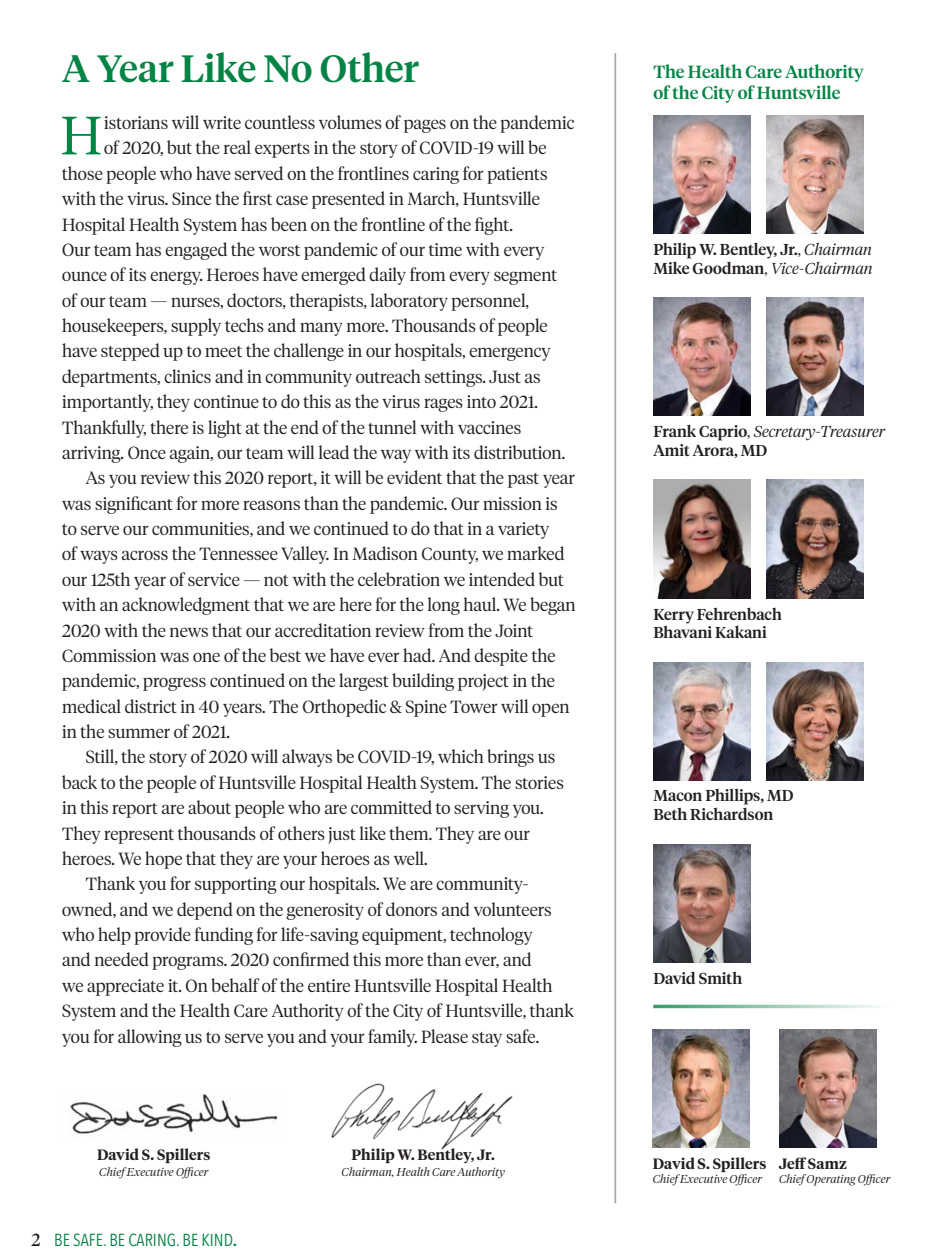
<style>
.page{position:relative;width:945px;height:1260px;background:#fff}
.page>*{position:absolute;margin:0;border:0;box-sizing:border-box;transform-origin:0 0}
.HH_Body_NEW{font:300 53.73px "Tiempos Headline";color:#038445}
.t1{font:500 37.98px "Tiempos Headline";color:#038445}
.HH_Body_2021{font:300 17.5px/25.4px "Tiempos Headline";color:#231f20}
.HH_Body_NEW-2{font:300 17.5px "Tiempos Headline";color:#231f20}
.Heading{font:500 17.5px/21px "Tiempos Headline";color:#038445}
.t2{font:17.32px "Avenir Next Condensed";color:#038445}
.t3{font:500 15.75px "Tiempos Headline";color:#231f20}
.t4{font:italic 300 15.75px "Tiempos Headline";color:#231f20}
.t5{font:600 14.88px "Tiempos Headline";letter-spacing:.01em;color:#231f20}
.t6{font:italic 300 11.38px "Tiempos Headline";letter-spacing:.015em;color:#231f20}
.s1{font-family:"Tiempos Headline";color:#231f20}
.s2{font-family:"Tiempos Headline"}
.s3{font-weight:300}
.s4{font-weight:300;font-style:italic}
.s5{font-weight:500;font-style:normal}
.s6{font-style:normal}
</style>
<div class="page">
<img style="left:70px;top:1094px;width:208px;height:40px">
<img style="left:331px;top:1083px;width:182px;height:67px">
<img style="left:653px;top:1030px;width:97px;height:118px">
<hr style="left:614px;top:53px;width:2px;height:1150px;background:#a8a9ad">
<img style="left:653px;top:115px;width:97px;height:119px">
<img style="left:766px;top:115px;width:97px;height:119px">
<img style="left:653px;top:298px;width:97px;height:118px">
<img style="left:766px;top:298px;width:97px;height:118px">
<img style="left:653px;top:480px;width:97px;height:118px">
<img style="left:766px;top:480px;width:97px;height:118px">
<img style="left:653px;top:662px;width:97px;height:118px">
<img style="left:766px;top:662px;width:97px;height:118px">
<img style="left:653px;top:844px;width:97px;height:119px">
<hr style="left:653px;top:1005px;width:237px;height:3px;background:#038445">
<img style="left:779px;top:1030px;width:97px;height:118px">
<p class="t1" style="left:62px;top:43px;width:358px">A Year Like No Other</p>
<p class="HH_Body_NEW" style="left:61px;top:99px;width:43px">H</p>
<p class="HH_Body_NEW-2" style="left:104px;top:111px;width:472px">istorians will write countless volumes of pages on the pandemic</p>
<p class="HH_Body_NEW-2" style="left:104px;top:136px;width:444px">of 2020, but the real experts in the story of COVID-19 will be</p>
<p class="HH_Body_NEW-2" style="left:62px;top:162px;width:487px">those people who have served on the frontlines caring for patients</p>
<p class="HH_Body_NEW-2" style="left:62px;top:187px;width:479px">with the virus. Since the first case presented in March, Huntsville</p>
<p class="HH_Body_NEW-2" style="left:62px;top:212px;width:452px">Hospital Health System has been on the frontline of the fight.</p>
<p class="HH_Body_NEW-2" style="left:62px;top:238px;width:484px">Our team has engaged the worst pandemic of our time with every</p>
<p class="HH_Body_NEW-2" style="left:62px;top:263px;width:497px">ounce of its energy. Heroes have emerged daily from every segment</p>
<p class="HH_Body_NEW-2" style="left:62px;top:289px;width:468px">of our team — nurses, doctors, therapists, laboratory personnel,</p>
<p class="HH_Body_NEW-2" style="left:62px;top:314px;width:487px">housekeepers, supply techs and many more. Thousands of people</p>
<p class="HH_Body_NEW-2" style="left:62px;top:339px;width:490px">have stepped up to meet the challenge in our hospitals, emergency</p>
<p class="HH_Body_NEW-2" style="left:62px;top:365px;width:480px">departments, clinics and in community outreach settings. Just as</p>
<p class="HH_Body_NEW-2" style="left:62px;top:390px;width:477px">importantly, they continue to do this as the virus rages into 2021.</p>
<p class="HH_Body_NEW-2" style="left:62px;top:415px;width:461px">Thankfully, there is light at the end of the tunnel with vaccines</p>
<p class="HH_Body_NEW-2" style="left:62px;top:441px;width:505px">arriving. Once again, our team will lead the way with its distribution.</p>
<p class="HH_Body_2021" style="left:62px;top:465px;width:515px;text-indent:24px">As you review this 2020 report, it will be evident that the past year was significant for more reasons than the pandemic. Our mission is to serve our communities, and we continued to do that in a variety<br>of ways across the Tennessee Valley. In Madison County, we marked our 125th year of service — not with the celebration we intended but with an acknowledgment that we are here for the long haul. We began 2020 with the news that our accreditation review from the Joint Commission was one of the best we have ever had. And despite the pandemic, progress continued on the largest building project in the medical district in 40 years. The Orthopedic &amp; Spine Tower will open in the summer of 2021.</p>
<p class="HH_Body_2021" style="left:62px;top:744px;width:503px;text-indent:24px">Still, the story of 2020 will always be COVID-19, which brings us back to the people of Huntsville Hospital Health System. The stories in this report are about people who are committed to serving you.<br>They represent thousands of others just like them. They are our heroes. We hope that they are your heroes as well.</p>
<p class="HH_Body_2021" style="left:62px;top:871px;width:513px;text-indent:24px">Thank you for supporting our hospitals. We are community&shy;owned, and we depend on the generosity of donors and volunteers who help provide funding for life-saving equipment, technology<br>and needed programs. 2020 confirmed this more than ever, and<br>we appreciate it. On behalf of the entire Huntsville Hospital Health System and the Health Care Authority of the City of Huntsville, thank you for allowing us to serve you and your family. Please stay safe.</p>
<p class="t5" style="left:97px;top:1145px;width:115px">David S. Spillers</p>
<p class="t6" style="left:99px;top:1164px;width:111px">Chief Executive Officer</p>
<p class="t2" style="left:32px;top:1225px;width:207px"><span class="s1">2</span> BE SAFE. BE CARING. BE KIND<span class="s2">.</span></p>
<p class="t5" style="left:352px;top:1145px;width:145px">Philip W. Bentley, Jr.</p>
<p class="t6" style="left:342px;top:1164px;width:165px">Chairman, Health Care Authority</p>
<p class="Heading" style="left:653px;top:61px;width:212px">The Health Care Authority of the City of Huntsville</p>
<p class="t3" style="left:653px;top:239px;width:220px">Philip W. Bentley, Jr.<span class="s3">,</span> <span class="s4">Chairman</span></p>
<p class="t4" style="left:653px;top:258px;width:221px"><span class="s5">Mike Goodman</span><span class="s6">,</span> Vice-Chairman</p>
<p class="t4" style="left:653px;top:421px;width:233px"><span class="s5">Frank Caprio</span><span class="s6">,</span> Secretary-Treasurer</p>
<p class="t3" style="left:653px;top:439px;width:116px">Amit Arora, MD</p>
<p class="t3" style="left:653px;top:603px;width:130px">Kerry Fehrenbach</p>
<p class="t3" style="left:653px;top:622px;width:115px">Bhavani Kakani</p>
<p class="t3" style="left:653px;top:785px;width:142px">Macon Phillips, MD</p>
<p class="t3" style="left:653px;top:804px;width:122px">Beth Richardson</p>
<p class="t3" style="left:653px;top:967px;width:90px">David Smith</p>
<p class="t5" style="left:653px;top:1154px;width:115px">David S. Spillers</p>
<p class="t6" style="left:653px;top:1171px;width:111px">Chief Executive Officer</p>
<p class="t5" style="left:779px;top:1154px;width:69px">Jeff Samz</p>
<p class="t6" style="left:779px;top:1171px;width:113px">Chief Operating Officer</p>
</div>
